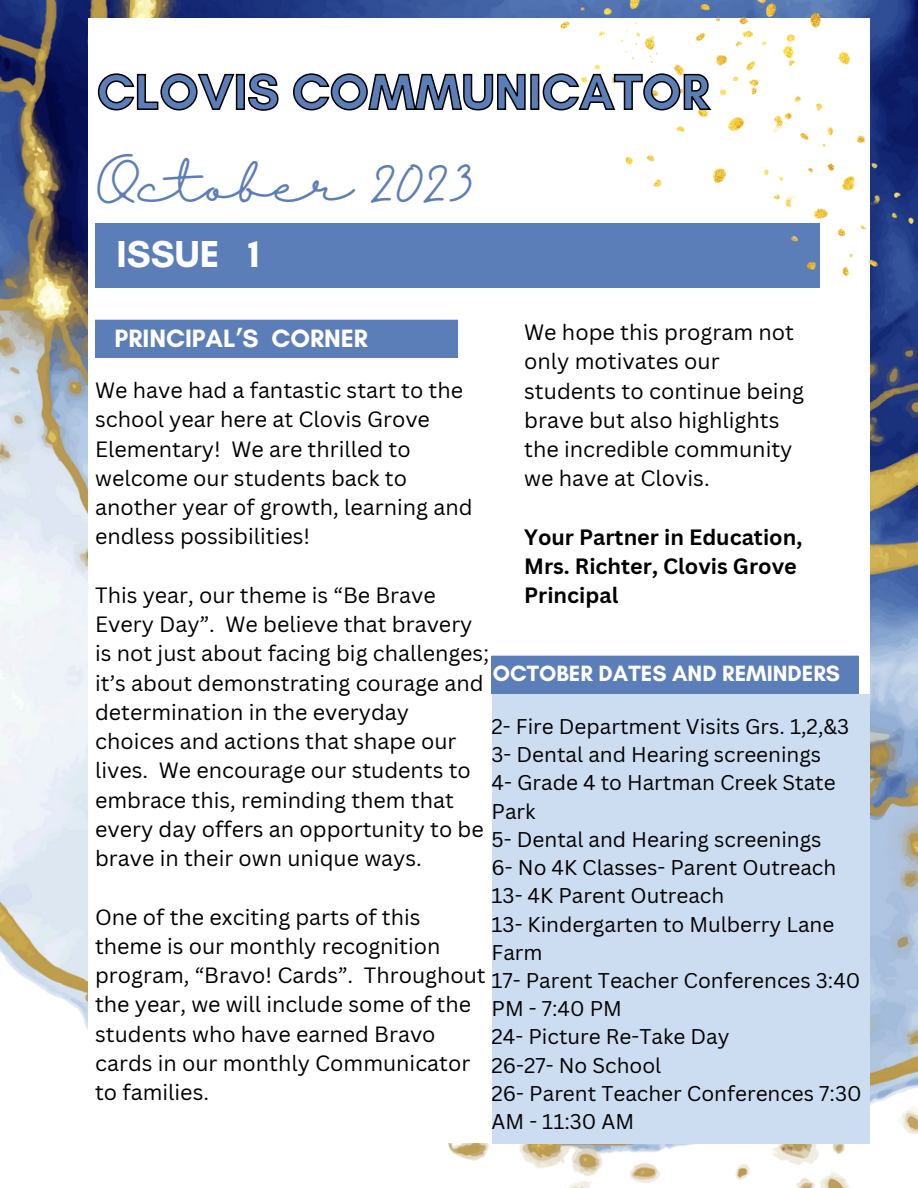
<style>
.page{position:relative;width:918px;height:1188px;background:#fff}
.page>*{position:absolute;margin:0;border:0;box-sizing:border-box;transform-origin:0 0}
.t1{font:700 50.85px "Glacial Indifference";color:#5c7eb8}
.t2{font:47.7px "Halimun";color:#5c7eb8}
.t3{font:700 38.25px "Glacial Indifference";color:#fff}
.t4{font:700 25.5px "Glacial Indifference";color:#fff}
.t5{font:700 22.5px "Glacial Indifference";color:#fff}
.t6{font:21.6px/29.2px "Canva Sans";color:#000}
.t7{font:700 21.6px/29.2px "Canva Sans";color:#000}
.t8{font:20.7px/28.2px "Canva Sans";color:#000}
</style>
<div class="page">
<img style="left:0;top:0;width:918px;height:1188px">
<div style="left:88px;top:18px;width:781px;height:1125px;background:#fff"></div>
<div style="left:492px;top:694px;width:377px;height:449px;background:#ccdcf1"></div>
<div style="left:95px;top:320px;width:363px;height:38px;background:#5c7eb8"></div>
<div style="left:492px;top:656px;width:367px;height:38px;background:#5c7eb8"></div>
<div style="left:95px;top:223px;width:724px;height:65px;background:#5c7eb8"></div>
<img style="left:561px;top:0;width:353px;height:278px">
<svg style="left:97px;top:72px;width:616px;height:40px"></svg>
<p class="t1" style="left:97px;top:61px;width:614px">CLOVIS COMMUNICATOR</p>
<p class="t2" style="left:95px;top:157px;width:380px">October 2023</p>
<p class="t3" style="left:116px;top:231px;width:145px">ISSUE 1</p>
<p class="t6" style="left:524px;top:317px;width:281px">We hope this program not only motivates our students to continue being brave but also highlights the incredible community we have at Clovis.</p>
<p class="t4" style="left:115px;top:323px;width:255px">PRINCIPAL’S CORNER</p>
<p class="t6" style="left:95px;top:375px;width:379px">We have had a fantastic start to the school year here at Clovis Grove<br>Elementary! We are thrilled to welcome our students back to another year of growth, learning and endless possibilities!</p>
<p class="t6" style="left:95px;top:580px;width:395px">This year, our theme is “Be Brave Every Day”. We believe that bravery is not just about facing big challenges; it’s about demonstrating courage and determination in the everyday choices and actions that shape our lives. We encourage our students to embrace this, reminding them that every day offers an opportunity to be brave in their own unique ways.</p>
<p class="t6" style="left:95px;top:902px;width:392px">One of the exciting parts of this theme is our monthly recognition program, “Bravo! Cards”. Throughout the year, we will include some of the students who have earned Bravo cards in our monthly Communicator to families.</p>
<p class="t7" style="left:524px;top:522px;width:280px">Your Partner in Education,</p>
<p class="t7" style="left:524px;top:551px;width:274px">Mrs. Richter, Clovis Grove<br>Principal</p>
<p class="t5" style="left:493px;top:660px;width:349px">OCTOBER DATES AND REMINDERS</p>
<p class="t8" style="left:492px;top:712px;width:359px">2- Fire Department Visits Grs. 1,2,&amp;3</p>
<p class="t8" style="left:492px;top:740px;width:331px">3- Dental and Hearing screenings</p>
<p class="t8" style="left:492px;top:768px;width:346px">4- Grade 4 to Hartman Creek State<br>Park</p>
<p class="t8" style="left:492px;top:825px;width:331px">5- Dental and Hearing screenings</p>
<p class="t8" style="left:492px;top:853px;width:346px">6- No 4K Classes- Parent Outreach</p>
<p class="t8" style="left:492px;top:881px;width:234px">13- 4K Parent Outreach</p>
<p class="t8" style="left:492px;top:909px;width:344px">13- Kindergarten to Mulberry Lane<br>Farm</p>
<p class="t8" style="left:492px;top:966px;width:370px">17- Parent Teacher Conferences 3:40<br>PM - 7:40 PM</p>
<p class="t8" style="left:492px;top:1022px;width:239px">24- Picture Re-Take Day</p>
<p class="t8" style="left:492px;top:1051px;width:171px">26-27- No School</p>
<p class="t8" style="left:492px;top:1079px;width:372px">26- Parent Teacher Conferences 7:30<br>AM - 11:30 AM</p>
</div>
